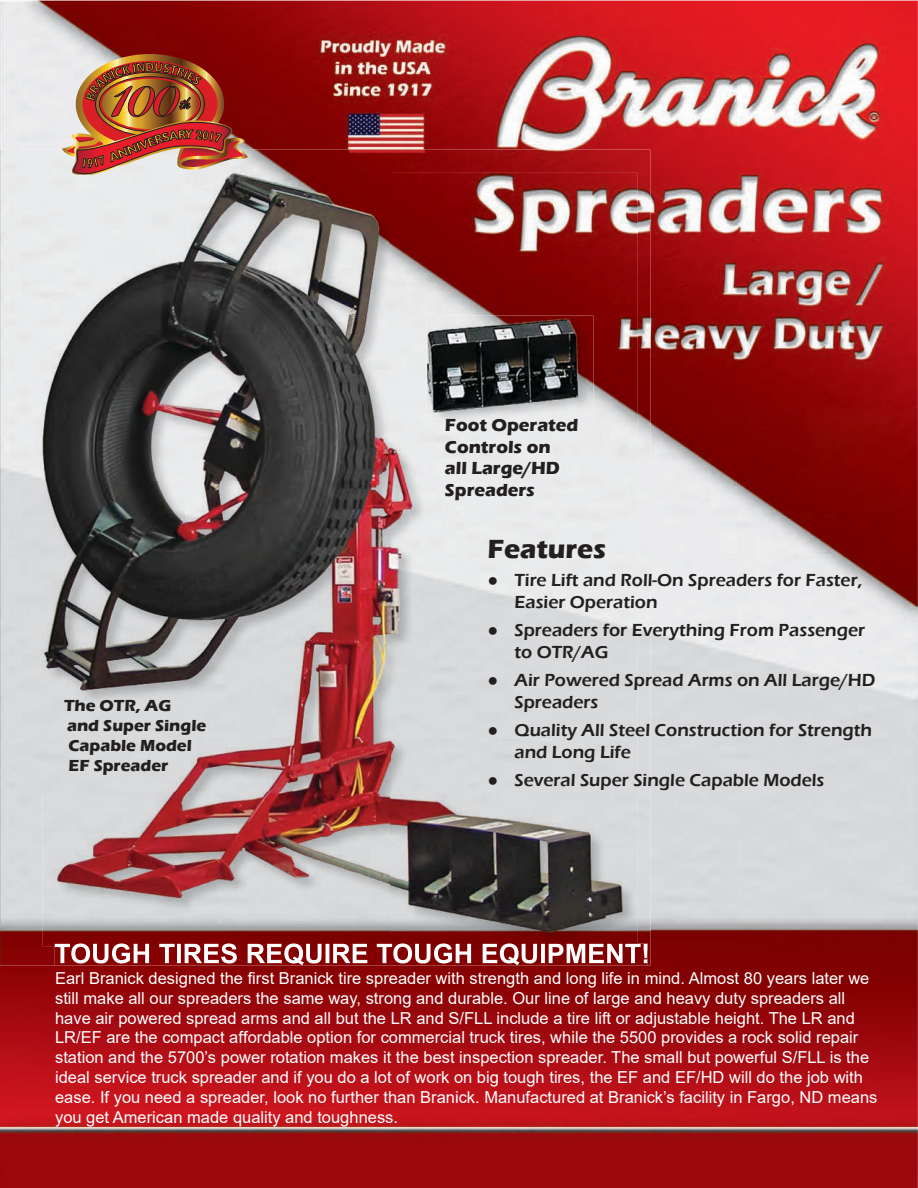
<style>
.page{position:relative;width:918px;height:1188px;background:#fff}
.page>*{position:absolute;margin:0;border:0;box-sizing:border-box;transform-origin:0 0}
.t1{font:700 27px "Eras ITC";color:#231f20}
.t2{font:600 18px/21.6px "Eras ITC";color:#231f20}
.t3{font:700 18px/21.6px "Eras ITC";color:#231f20}
.t4{font:16.5px/19.8px "Arial";color:#fff}
.t5{font:700 16.5px/19.8px "Eras ITC";color:#231f20}
.s1{font-family:"Impact";font-weight:400}
</style>
<div class="page">
<img style="left:0;top:1px;width:918px;height:1187px">
<img style="left:0;top:150px;width:650px;height:50px">
<img style="left:0;top:200px;width:49px;height:765px">
<img style="left:638px;top:200px;width:12px;height:765px">
<img style="left:55px;top:943px;width:593px;height:22px">
<img style="left:42px;top:173px;width:347px;height:773px">
<img style="left:389px;top:173px;width:249px;height:154px">
<img style="left:389px;top:327px;width:50px;height:616px">
<img style="left:589px;top:327px;width:49px;height:616px">
<img style="left:439px;top:423px;width:150px;height:520px">
<img style="left:55px;top:943px;width:583px;height:3px">
<img style="left:427px;top:315px;width:166px;height:108px">
<img style="left:427px;top:319px;width:158px;height:93px">
<img style="left:62px;top:54px;width:185px;height:121px">
<p class="t5" style="left:64px;top:696px;width:144px">The OTR, AG and Super Single<br>Capable Model<br>EF Spreader</p>
<p class="t3" style="left:445px;top:414px;width:135px">Foot Operated<br>Controls on<br>all Large/HD<br>Spreaders</p>
<h1 class="t1" style="left:488px;top:533px;width:120px">Features</h1>
<p class="t2" style="left:514px;top:569px;width:349px;text-indent:-27px"><span class="s1">●</span> Tire Lift and Roll-On Spreaders for Faster,<br>Easier Operation</p>
<p class="t2" style="left:514px;top:619px;width:352px;text-indent:-27px"><span class="s1">●</span> Spreaders for Everything From Passenger to OTR/AG</p>
<p class="t2" style="left:514px;top:669px;width:362px;text-indent:-27px"><span class="s1">●</span> Air Powered Spread Arms on All Large/HD<br>Spreaders</p>
<p class="t2" style="left:514px;top:719px;width:359px;text-indent:-27px"><span class="s1">●</span> Quality All Steel Construction for Strength and Long Life</p>
<p class="t2" style="left:488px;top:769px;width:339px"><span class="s1">●</span> Several Super Single Capable Models</p>
<p class="t4" style="left:55px;top:968px;width:824px">Earl Branick designed the first Branick tire spreader with strength and long life in mind. Almost 80 years later we still make all our spreaders the same way, strong and durable. Our line of large and heavy duty spreaders all have air powered spread arms and all but the LR and S/FLL include a tire lift or adjustable height. The LR and LR/EF are the compact affordable option for commercial truck tires, while the 5500 provides a rock solid repair station and the 5700’s power rotation makes it the best inspection spreader. The small but powerful S/FLL is the ideal service truck spreader and if you do a lot of work on big tough tires, the EF and EF/HD will do the job with ease. If you need a spreader, look no further than Branick. Manufactured at Branick’s facility in Fargo, ND means you get American made quality and toughness.</p>
</div>
